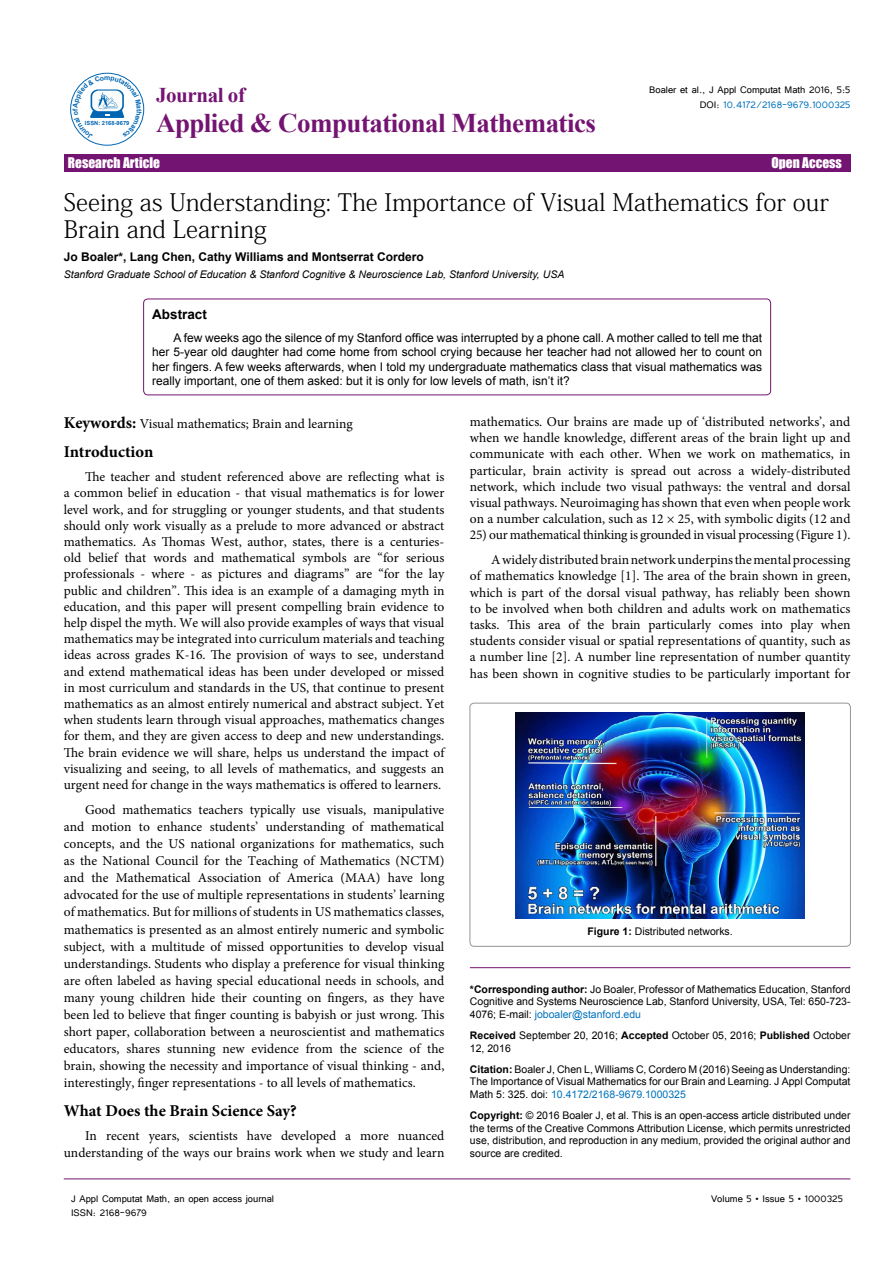
<style>
.page{position:relative;width:893px;height:1263px;background:#fff}
.page>*{position:absolute;margin:0;border:0;box-sizing:border-box;transform-origin:0 0}
.t1{font:700 27px "Times New Roman";letter-spacing:-.02em;color:#741472}
.t2{font:24px/27px "Adobe Fangsong Std";color:#000}
.t3{font:700 21px "Times New Roman";letter-spacing:-.02em;color:#741472}
.t4{font:700 16.5px "Minion Pro";color:#000}
.t5{font:13.5px/16.2px "Minion Pro";color:#000;text-align:justify}
.t6{font:13.5px "Impact";color:#fff}
.t7{font:700 13.5px "Arial";color:#000}
.t8{font:12px/14.4px "Arial";color:#000;text-align:justify}
.t9{font:12px/14.4px "Tunga";color:#000;text-align:right}
.t10{font:700 12px "Arial";color:#000}
.t11{font:10.5px/12.6px "Arial";color:#000;text-align:justify}
.t12{font:italic 10.5px "Arial";color:#000}
.t13{font:700 5.7px "Arial";color:#0066b3}
.s1{color:#0072bc}
.s2{font-weight:700;font-size:16.5px}
.s3{font-weight:700}
</style>
<div class="page">
<hr style="left:64px;top:1179px;width:786px;height:1px;background:#741472">
<div style="left:64px;top:154px;width:786px;height:17px;background:#741472"></div>
<svg style="left:71px;top:73px;width:73px;height:72px"></svg>
<div style="left:70px;top:73px;width:74px;height:73px;border:1px solid #0066b3;border-radius:50%"></div>
<hr style="left:470px;top:967px;width:380px;height:1px;background:#741472">
<div style="left:144px;top:299px;width:627px;height:96px;border:1px solid #741472;border-radius:4px"></div>
<div style="left:470px;top:703px;width:380px;height:243px;border:1px solid #939598;border-radius:4px"></div>
<img style="left:516px;top:712px;width:288px;height:206px">
<svg style="left:73px;top:76px;width:69px;height:63px"></svg>
<p class="t13" style="left:85px;top:120px;width:46px">ISSN: 2168-9679</p>
<h3 class="t3" style="left:156px;top:81px;width:90px">Journal of</h3>
<h1 class="t1" style="left:156px;top:105px;width:441px">Applied &amp; Computational Mathematics</h1>
<p class="t9" style="left:649px;top:82px;width:203px">Boaler et al., J Appl Computat Math 2016, 5:5<br>DOI: <span class="s1">10.4172/2168-9679.1000325</span></p>
<p class="t6" style="left:68px;top:152px;width:94px">Research Article</p>
<p class="t6" style="left:771px;top:152px;width:72px">Open Access</p>
<h2 class="t2" style="left:64px;top:189px;width:767px">Seeing as Understanding: The Importance of Visual Mathematics for our<br>Brain and Learning</h2>
<p class="t10" style="left:64px;top:249px;width:361px">Jo Boaler*, Lang Chen, Cathy Williams and Montserrat Cordero</p>
<p class="t12" style="left:64px;top:267px;width:502px">Stanford Graduate School of Education &amp; Stanford Cognitive &amp; Neuroscience Lab, Stanford University, USA</p>
<p class="t7" style="left:152px;top:305px;width:56px">Abstract</p>
<p class="t8" style="left:152px;top:330px;width:611px;text-indent:21px">A few weeks ago the silence of my Stanford office was interrupted by a phone call. A mother called to tell me that her 5-year old daughter had come home from school crying because her teacher had not allowed her to count on her fingers. A few weeks afterwards, when I told my undergraduate mathematics class that visual mathematics was really important, one of them asked: but it is only for low levels of math, isn’t it?</p>
<p class="t5" style="left:64px;top:416px;width:291px"><span class="s2">Keywords:</span> Visual mathematics; Brain and learning</p>
<p class="t4" style="left:64px;top:440px;width:91px">Introduction</p>
<p class="t5" style="left:64px;top:469px;width:382px;text-indent:21px">The teacher and student referenced above are reflecting what is a common belief in education - that visual mathematics is for lower level work, and for struggling or younger students, and that students should only work visually as a prelude to more advanced or abstract mathematics. As Thomas West, author, states, there is a centuries&shy;old belief that words and mathematical symbols are “for serious professionals - where - as pictures and diagrams” are “for the lay public and children”. This idea is an example of a damaging myth in education, and this paper will present compelling brain evidence to help dispel the myth. We will also provide examples of ways that visual mathematics may be integrated into curriculum materials and teaching ideas across grades K-16. The provision of ways to see, understand and extend mathematical ideas has been under developed or missed in most curriculum and standards in the US, that continue to present mathematics as an almost entirely numerical and abstract subject. Yet when students learn through visual approaches, mathematics changes for them, and they are given access to deep and new understandings.<br>The brain evidence we will share, helps us understand the impact of visualizing and seeing, to all levels of mathematics, and suggests an urgent need for change in the ways mathematics is offered to learners.</p>
<p class="t5" style="left:64px;top:801px;width:382px;line-height:17.1px;text-indent:21px">Good mathematics teachers typically use visuals, manipulative and motion to enhance students’ understanding of mathematical concepts, and the US national organizations for mathematics, such as the National Council for the Teaching of Mathematics (NCTM) and the Mathematical Association of America (MAA) have long advocated for the use of multiple representations in students’ learning of mathematics. But for millions of students in US mathematics classes, mathematics is presented as an almost entirely numeric and symbolic subject, with a multitude of missed opportunities to develop visual understandings. Students who display a preference for visual thinking are often labeled as having special educational needs in schools, and many young children hide their counting on fingers, as they have been led to believe that finger counting is babyish or just wrong. This short paper, collaboration between a neuroscientist and mathematics educators, shares stunning new evidence from the science of the brain, showing the necessity and importance of visual thinking - and, interestingly, finger representations - to all levels of mathematics.</p>
<p class="t4" style="left:64px;top:1099px;width:235px">What Does the Brain Science Say?</p>
<p class="t5" style="left:64px;top:1128px;width:382px;text-align:right">In recent years, scientists have developed a more nuanced understanding of the ways our brains work when we study and learn</p>
<p class="t5" style="left:470px;top:414px;width:382px">mathematics. Our brains are made up of ‘distributed networks’, and when we handle knowledge, different areas of the brain light up and communicate with each other. When we work on mathematics, in particular, brain activity is spread out across a widely-distributed network, which include two visual pathways: the ventral and dorsal visual pathways. Neuroimaging has shown that even when people work on a number calculation, such as 12 × 25, with symbolic digits (12 and</p>
<p class="t5" style="left:470px;top:523px;width:382px;line-height:24.8px;text-align:right">25) our mathematical thinking is grounded in visual processing (Figure 1).<br>A widely distributed brain network underpins the mental processing</p>
<p class="t5" style="left:470px;top:568px;width:382px">of mathematics knowledge [1]. The area of the brain shown in green, which is part of the dorsal visual pathway, has reliably been shown to be involved when both children and adults work on mathematics tasks. This area of the brain particularly comes into play when students consider visual or spatial representations of quantity, such as a number line [2]. A number line representation of number quantity has been shown in cognitive studies to be particularly important for</p>
<p class="t11" style="left:587px;top:925px;width:147px"><span class="s3">Figure 1:</span> Distributed networks.</p>
<p class="t11" style="left:470px;top:983px;width:382px"><span class="s3">*Corresponding author:</span> Jo Boaler, Professor of Mathematics Education, Stanford Cognitive and Systems Neuroscience Lab, Stanford University, USA, Tel: 650-723- 4076; E-mail: <span class="s1">joboaler@stanford.edu</span></p>
<p class="t11" style="left:470px;top:1029px;width:382px"><span class="s3">Received</span> September 20, 2016; <span class="s3">Accepted</span> October 05, 2016; <span class="s3">Published</span> October<br>12, 2016</p>
<p class="t11" style="left:470px;top:1063px;width:382px"><span class="s3">Citation:</span> Boaler J, Chen L, Williams C, Cordero M (2016) Seeing as Understanding:<br>The Importance of Visual Mathematics for our Brain and Learning. J Appl Computat Math 5: 325. doi: <span class="s1">10.4172/2168-9679.1000325</span></p>
<p class="t11" style="left:470px;top:1109px;width:382px"><span class="s3">Copyright:</span> © 2016 Boaler J, et al. This is an open-access article distributed under the terms of the Creative Commons Attribution License, which permits unrestricted use, distribution, and reproduction in any medium, provided the original author and source are credited.</p>
<p class="t9" style="left:71px;top:1190px;width:205px">J Appl Computat Math, an open access journal</p>
<p class="t9" style="left:711px;top:1190px;width:133px">Volume 5 • Issue 5 • 1000325</p>
<p class="t9" style="left:71px;top:1204px;width:77px">ISSN: 2168-9679</p>
</div>
